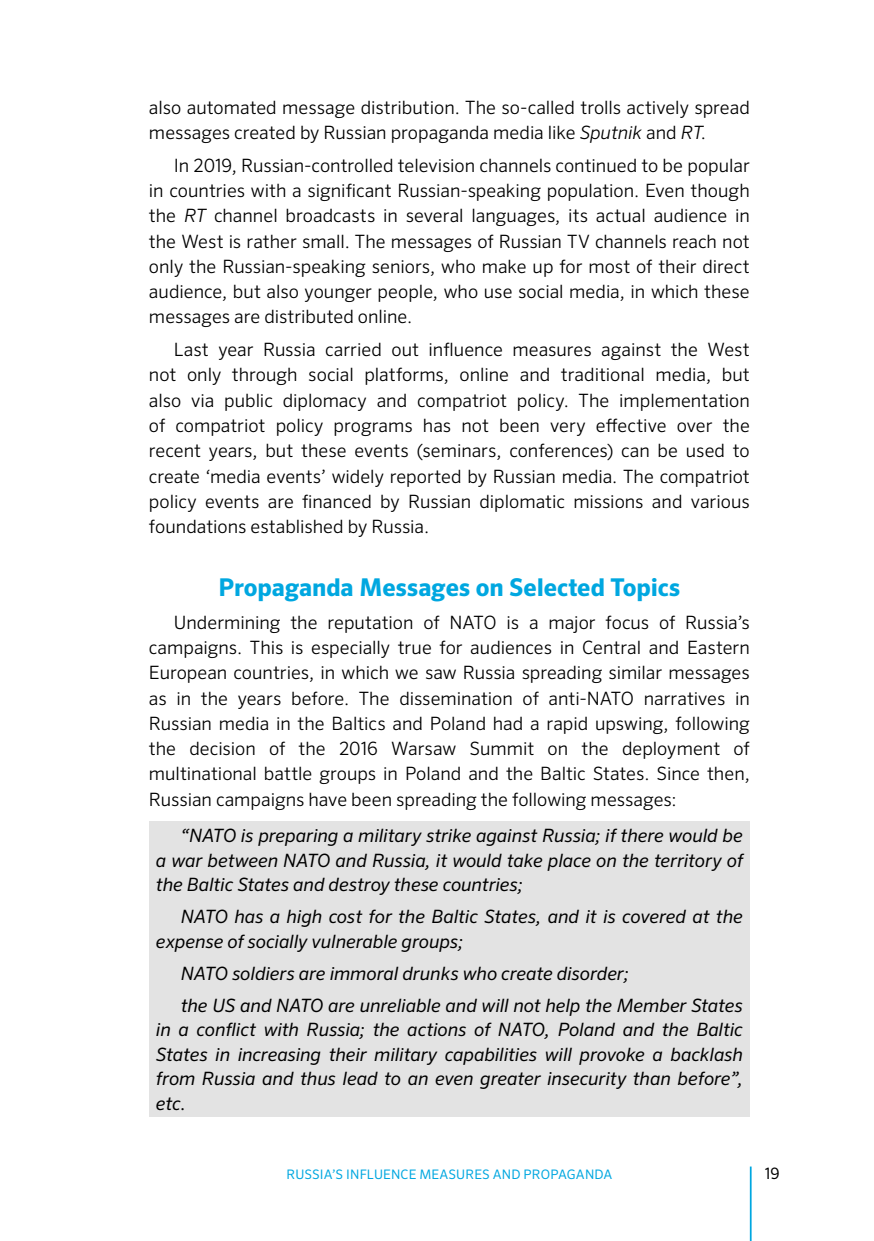
<style>
.page{position:relative;width:874px;height:1241px;background:#fff}
.page>*{position:absolute;margin:0;border:0;box-sizing:border-box;transform-origin:0 0}
.t1{font:700 24.5px "FF Sero Pro";letter-spacing:-.005em;color:#00a7e0}
.t2{font:300 18.38px/25.2px "FF Sero Pro";color:#000;text-align:justify}
.t3{font:italic 18.38px/24.5px "FF Sero Pro";letter-spacing:-.005em;color:#000;text-align:justify}
.t4{font:15.75px "FF Sero Pro";color:#000}
.t5{font:13.12px "FF Sero Pro";letter-spacing:.01em;color:#00a7e0}
.s1{font-style:italic}
</style>
<div class="page">
<hr style="left:749px;top:1166px;width:2px;height:74px;background:#00a7e0">
<div style="left:149px;top:821px;width:600px;height:295px;background:#e3e3e3"></div>
<p class="t2" style="left:149px;top:94px;width:602px">also automated message distribution. The so-called trolls actively spread messages created by Russian propaganda media like <span class="s1">Sputnik</span> and <span class="s1">RT</span>.</p>
<p class="t2" style="left:149px;top:152px;width:602px;text-indent:25px">In 2019, Russian-controlled television channels continued to be popular in countries with a significant Russian-speaking population. Even though the <span class="s1">RT</span> channel broadcasts in several languages, its actual audience in the West is rather small. The messages of Russian TV channels reach not only the Russian-speaking seniors, who make up for most of their direct audience, but also younger people, who use social media, in which these messages are distributed online.</p>
<p class="t2" style="left:149px;top:337px;width:602px;text-indent:25px">Last year Russia carried out influence measures against the West not only through social platforms, online and traditional media, but also via public diplomacy and compatriot policy. The implementation of compatriot policy programs has not been very effective over the recent years, but these events (seminars, conferences) can be used to create ‘media events’ widely reported by Russian media. The compatriot policy events are financed by Russian diplomatic missions and various foundations established by Russia.</p>
<h1 class="t1" style="left:218px;top:572px;width:463px">Propaganda Messages on Selected Topics</h1>
<p class="t2" style="left:149px;top:609px;width:602px;text-indent:25px">Undermining the reputation of NATO is a major focus of Russia’s campaigns. This is especially true for audiences in Central and Eastern European countries, in which we saw Russia spreading similar messages as in the years before. The dissemination of anti-NATO narratives in Russian media in the Baltics and Poland had a rapid upswing, following the decision of the 2016 Warsaw Summit on the deployment of multinational battle groups in Poland and the Baltic States. Since then, Russian campaigns have been spreading the following messages:</p>
<p class="t3" style="left:156px;top:823px;width:588px;text-indent:25px">“NATO is preparing a military strike against Russia; if there would be a war between NATO and Russia, it would take place on the territory of the Baltic States and destroy these countries;</p>
<p class="t3" style="left:156px;top:904px;width:588px;text-indent:25px">NATO has a high cost for the Baltic States, and it is covered at the expense of socially vulnerable groups;</p>
<p class="t3" style="left:181px;top:957px;width:563px;line-height:31.8px">NATO soldiers are immoral drunks who create disorder;<br>the US and NATO are unreliable and will not help the Member States</p>
<p class="t3" style="left:156px;top:1017px;width:588px">in a conflict with Russia; the actions of NATO, Poland and the Baltic States in increasing their military capabilities will provoke a backlash from Russia and thus lead to an even greater insecurity than before”, etc.</p>
<p class="t5" style="left:286px;top:1165px;width:327px">RUSSIA’S INFLUENCE MEASURES AND PROPAGANDA</p>
<p class="t4" style="left:764px;top:1163px;width:16px">19</p>
</div>
